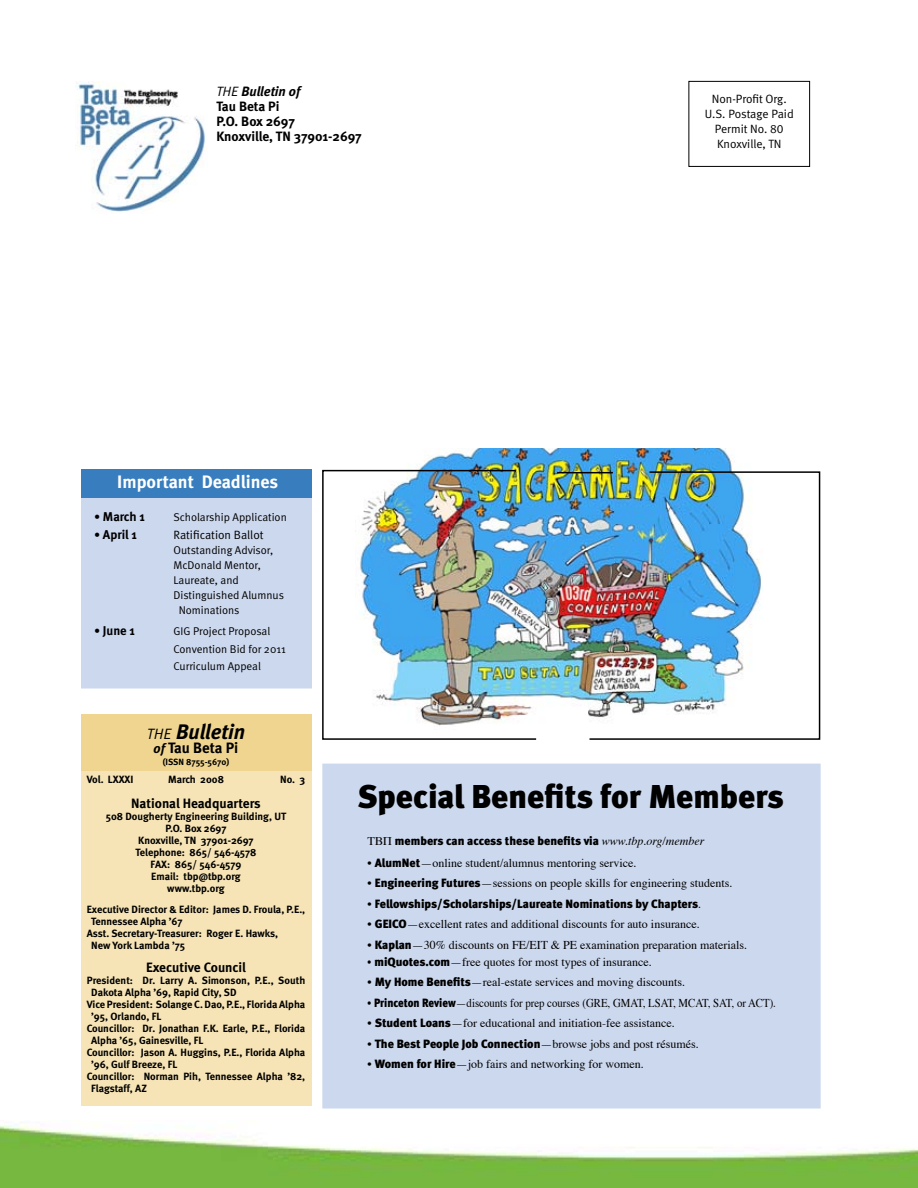
<style>
.page{position:relative;width:918px;height:1188px;background:#fff}
.page>*{position:absolute;margin:0;border:0;box-sizing:border-box;transform-origin:0 0}
.t1{font:900 33px "Meta";color:#000}
.t2{font:italic 21px "Meta Bold LF";color:#000}
.t3{font:700 18px "Meta";color:#fff}
.t4{font:700 15px "Meta";letter-spacing:-.005em;color:#000}
.t5{font:700 13.5px/15px "Meta";color:#000}
.t6{font:italic 13.5px "Meta Bold LF";color:#000}
.t7{font:700 12.75px "Meta";color:#000}
.t8{font:12px "Times";color:#000}
.t9{font:12px "Times";color:#000;scale:.9 1}
.t10{font:900 12px "Meta";color:#000}
.t11{font:12px/15px "Meta Normal LF";color:#000;text-align:center}
.t12{font:12px "Meta Normal";color:#000}
.t13{font:11.25px/18px "Meta Normal";color:#000}
.t14{font:700 10.5px/12px "Meta";color:#000;text-align:center}
.t15{font:700 9px "Meta";letter-spacing:-.01em;color:#000}
.s1{font-family:"Meta Normal Italic Caps";font-style:normal}
.s2{font-family:"Meta Normal";font-weight:400;font-size:12px}
.s3{font-family:"Meta Normal Italic Caps";font-style:normal;font-size:15px}
.s4{font-family:"Meta Bold LF";font-weight:400;font-style:italic;font-size:13.5px}
.s5{font-family:"Times";font-weight:400;font-style:italic}
.s6{font-family:"Meta";font-weight:900}
.s7{font-family:"Times";font-weight:400}
</style>
<div class="page">
<div style="left:688px;top:81px;width:122px;height:86px;border:1px solid #000"></div>
<img style="left:75px;top:81px;width:132px;height:131px">
<div style="left:82px;top:475px;width:229px;height:213px;background:#ccd8ee"></div>
<div style="left:81px;top:474px;width:231px;height:214px;border:2px solid #ccd8ee"></div>
<div style="left:81px;top:470px;width:231px;height:28px;background:#387ebf"></div>
<div style="left:323px;top:764px;width:497px;height:344px;background:#ccd8ee"></div>
<div style="left:322px;top:764px;width:499px;height:344px;border:2px solid #ccd8ee"></div>
<div style="left:81px;top:766px;width:231px;height:340px;background:#f6e4b6"></div>
<div style="left:81px;top:715px;width:231px;height:56px;background:#f0d590"></div>
<img style="left:408px;top:448px;width:327px;height:258px">
<img style="left:322px;top:469px;width:216px;height:271px">
<img style="left:588px;top:471px;width:233px;height:269px">
<hr style="left:557px;top:472px;width:56px;height:1px;background:#000">
<img style="left:0;top:1124px;width:918px;height:64px">
<p class="t6" style="left:216px;top:83px;width:85px"><span class="s1">THE</span> Bulletin of</p>
<p class="t5" style="left:216px;top:99px;width:147px">Tau Beta Pi<br>P.O. Box 2697<br>Knoxville, TN 37901-2697</p>
<h3 class="t3" style="left:117px;top:471px;width:162px">Important Deadlines</h3>
<p class="t7" style="left:94px;top:509px;width:52px"><span class="s2">•</span> March 1</p>
<p class="t13" style="left:174px;top:508px;width:115px">Scholarship Application</p>
<p class="t7" style="left:94px;top:527px;width:44px"><span class="s2">•</span> April 1</p>
<p class="t12" style="left:174px;top:528px;width:91px">Ratification Ballot</p>
<p class="t13" style="left:174px;top:541px;width:101px">Outstanding Advisor,</p>
<p class="t13" style="left:174px;top:556px;width:89px">McDonald Mentor,</p>
<p class="t13" style="left:174px;top:571px;width:67px">Laureate, and</p>
<p class="t13" style="left:174px;top:586px;width:112px">Distinguished Alumnus</p>
<p class="t13" style="left:179px;top:601px;width:62px">Nominations</p>
<p class="t7" style="left:94px;top:623px;width:42px"><span class="s2">•</span> June 1</p>
<p class="t13" style="left:174px;top:622px;width:114px">GIG Project Proposal<br>Convention Bid for 2011</p>
<p class="t13" style="left:174px;top:657px;width:89px">Curriculum Appeal</p>
<h2 class="t2" style="left:147px;top:720px;width:100px"><span class="s3">THE</span> Bulletin</h2>
<h3 class="t4" style="left:154px;top:739px;width:86px"><span class="s4">of</span> Tau Beta Pi</h3>
<p class="t15" style="left:163px;top:756px;width:68px">(ISSN 8755-5670)</p>
<p class="t11" style="left:705px;top:91px;width:91px">Non-Profit Org.<br>U.S. Postage Paid<br>Permit No. 80<br>Knoxville, TN</p>
<p class="t14" style="left:87px;top:773px;width:48px">Vol. LXXXI</p>
<p class="t14" style="left:168px;top:773px;width:57px">March 2008</p>
<p class="t14" style="left:280px;top:773px;width:26px">No. 3</p>
<p class="t5" style="left:131px;top:796px;width:131px">National Headquarters</p>
<p class="t14" style="left:106px;top:811px;width:182px">508 Dougherty Engineering Building, UT<br>P.O. Box 2697<br>Knoxville, TN 37901-2697<br>Telephone: 865/ 546-4578<br>FAX: 865/ 546-4579<br>Email: tbp@tbp.org<br>www.tbp.org</p>
<p class="t14" style="left:87px;top:904px;width:220px">Executive Director &amp; Editor: James D. Froula, P.E.,</p>
<p class="t14" style="left:91px;top:916px;width:93px">Tennessee Alpha ’67</p>
<p class="t14" style="left:87px;top:928px;width:193px">Asst. Secretary-Treasurer: Roger E. Hawks,</p>
<p class="t14" style="left:91px;top:940px;width:95px">New York Lambda ’75</p>
<p class="t5" style="left:146px;top:960px;width:101px">Executive Council</p>
<p class="t14" style="left:87px;top:974px;width:220px">President: Dr. Larry A. Simonson, P.E., South</p>
<p class="t14" style="left:91px;top:986px;width:147px">Dakota Alpha ’69, Rapid City, SD</p>
<p class="t14" style="left:87px;top:998px;width:220px">Vice President: Solange C. Dao, P.E., Florida Alpha</p>
<p class="t14" style="left:91px;top:1010px;width:71px">’95, Orlando, FL</p>
<p class="t14" style="left:87px;top:1022px;width:220px">Councillor: Dr. Jonathan F.K. Earle, P.E., Florida</p>
<p class="t14" style="left:91px;top:1034px;width:113px">Alpha ’65, Gainesville, FL</p>
<p class="t14" style="left:87px;top:1046px;width:220px">Councillor: Jason A. Huggins, P.E., Florida Alpha</p>
<p class="t14" style="left:91px;top:1058px;width:87px">’96, Gulf Breeze, FL</p>
<p class="t14" style="left:87px;top:1070px;width:220px">Councillor: Norman Pih, Tennessee Alpha ’82,</p>
<p class="t14" style="left:91px;top:1082px;width:57px">Flagstaff, AZ</p>
<h1 class="t1" style="left:358px;top:776px;width:428px">Special Benefits for Members</h1>
<p class="t10" style="left:395px;top:834px;width:311px">members can access these benefits via <span class="s5">www.tbp.org/member</span></p>
<p class="t8" style="left:368px;top:852px;width:270px">• <span class="s6">AlumNet</span>—online student/alumnus mentoring service.</p>
<p class="t8" style="left:368px;top:872px;width:366px">• <span class="s6">Engineering Futures</span>—sessions on people skills for engineering students.</p>
<p class="t10" style="left:368px;top:896px;width:335px"><span class="s7">•</span> Fellowships/Scholarships/Laureate Nominations by Chapters<span class="s7">.</span></p>
<p class="t8" style="left:368px;top:913px;width:334px">• <span class="s6">GEICO</span>—excellent rates and additional discounts for auto insurance.</p>
<p class="t8" style="left:368px;top:933px;width:381px">• <span class="s6">Kaplan</span>—30% discounts on FE/EIT &amp; PE examination preparation materials.</p>
<p class="t9" style="left:368px;top:951px;width:317px">• <span class="s6">miQuotes.com</span>—free quotes for most types of insurance.</p>
<p class="t8" style="left:368px;top:971px;width:319px">• <span class="s6">My Home Benefits</span>—real-estate services and moving discounts.</p>
<p class="t9" style="left:368px;top:992px;width:455px">• <span class="s6">Princeton Review</span>—discounts for prep courses (GRE, GMAT, LSAT, MCAT, SAT, or ACT).</p>
<p class="t8" style="left:368px;top:1012px;width:309px">• <span class="s6">Student Loans</span>—for educational and initiation-fee assistance.</p>
<p class="t8" style="left:368px;top:1032px;width:333px">• <span class="s6">The Best People Job Connection</span>—browse jobs and post résumés.</p>
<p class="t8" style="left:368px;top:1053px;width:278px">• <span class="s6">Women for Hire</span>—job fairs and networking for women.</p>
</div>
